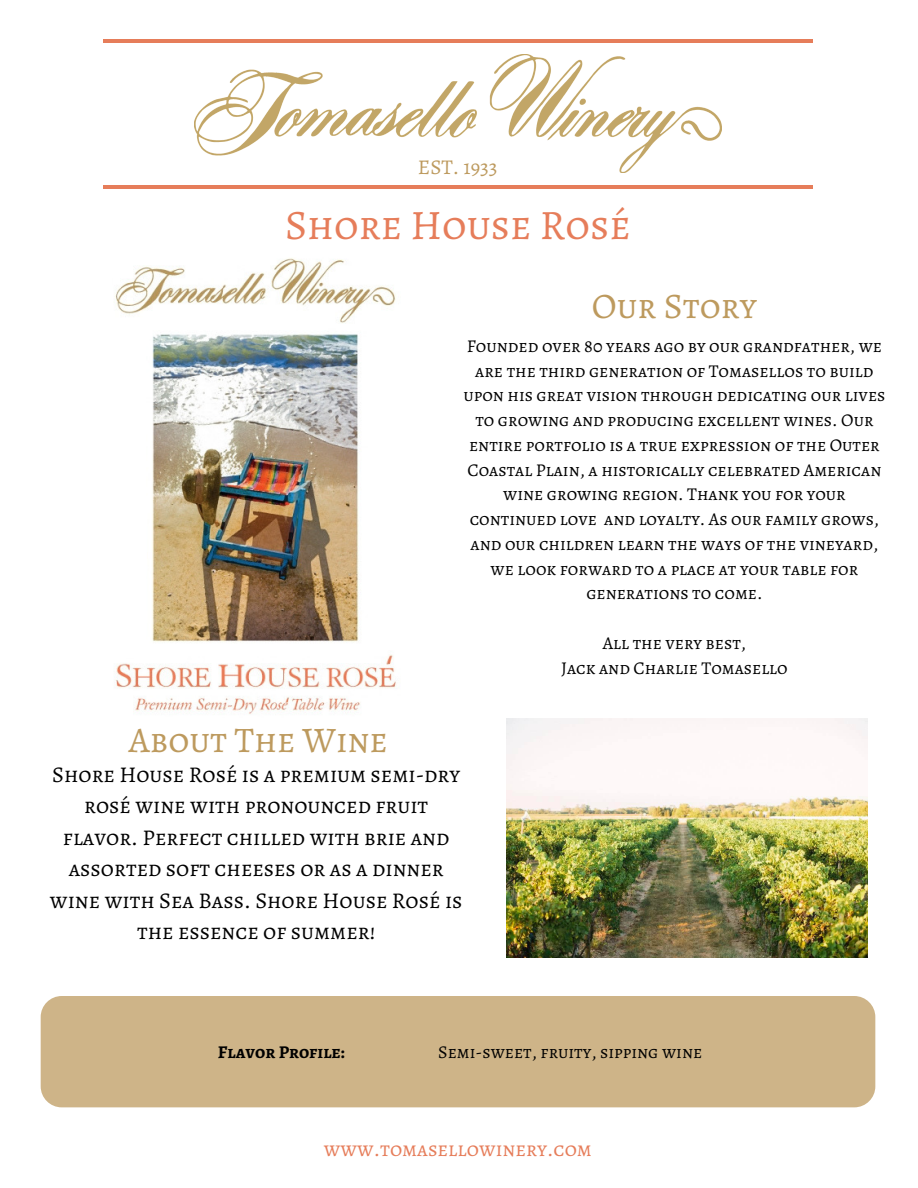
<style>
.page{position:relative;width:918px;height:1188px;background:#fff}
.page>*{position:absolute;margin:0;border:0;box-sizing:border-box;transform-origin:0 0}
.t1{font:42px "Alegreya SC";color:#e67d5a}
.t2{font:36px "Alegreya SC";color:#bd9a5e}
.t3{font:22.5px/31.5px "Alegreya SC";color:#000;text-align:center}
.t4{font:21px "Alegreya SC";color:#e67d5a}
.t5{font:21px "Alegreya SC";color:#bd9a5e}
.t6{font:18px/24.8px "Alegreya SC";color:#000;text-align:center}
.t7{font:700 18px "Alegreya SC";color:#000}
</style>
<div class="page">
<hr style="left:103px;top:39px;width:710px;height:4px;background:#e67d5a">
<hr style="left:103px;top:185px;width:710px;height:4px;background:#e67d5a">
<img style="left:195px;top:54px;width:526px;height:119px">
<img style="left:507px;top:718px;width:361px;height:240px">
<div style="left:41px;top:996px;width:834px;height:111px;background:#ceb488;border-radius:21px"></div>
<img style="left:115px;top:258px;width:281px;height:456px">
<p class="t5" style="left:418px;top:153px;width:81px">EST. 1933</p>
<h1 class="t1" style="left:285px;top:196px;width:347px">Shore House Rosé</h1>
<h2 class="t2" style="left:592px;top:281px;width:167px">Our Story</h2>
<h2 class="t2" style="left:129px;top:715px;width:261px">About The Wine</h2>
<p class="t6" style="left:463px;top:334px;width:424px">Founded over 80 years ago by our grandfather, we are the third generation of Tomasellos to build upon his great vision through dedicating our lives to growing and producing excellent wines. Our entire portfolio is a true expression of the Outer Coastal Plain, a historically celebrated American wine growing region. Thank you for your continued love and loyalty. As our family grows, and our children learn the ways of the vineyard, we look forward to a place at your table for generations to come.</p>
<p class="t6" style="left:561px;top:631px;width:228px">All the very best,<br>Jack and Charlie Tomasello</p>
<p class="t3" style="left:50px;top:758px;width:414px">Shore House Rosé is a premium semi-dry rosé wine with pronounced fruit flavor. Perfect chilled with brie and assorted soft cheeses or as a dinner wine with Sea Bass. Shore House Rosé is the essence of summer!</p>
<p class="t7" style="left:218px;top:1039px;width:129px">Flavor Profile:</p>
<p class="t6" style="left:438px;top:1039px;width:265px">Semi-sweet, fruity, sipping wine</p>
<p class="t4" style="left:324px;top:1135px;width:270px">www.tomasellowinery.com</p>
</div>
